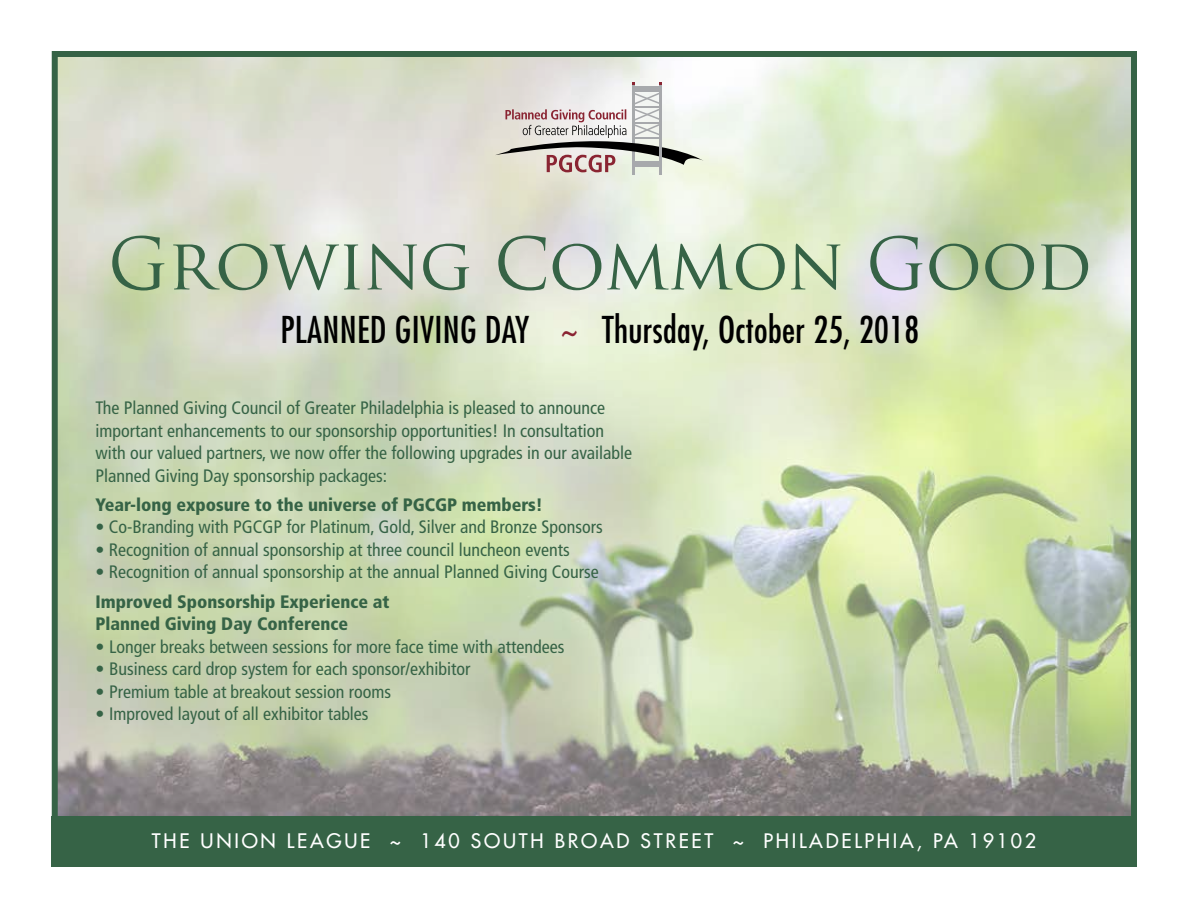
<style>
.page{position:relative;width:1188px;height:918px;background:#fff}
.page>*{position:absolute;margin:0;border:0;box-sizing:border-box;transform-origin:0 0}
.t1{font:70.05px "Trajan Pro";letter-spacing:-.015em;color:#366346}
.t2{font:condensed 36px "Futura";letter-spacing:.01em;color:#000}
.t3{font:19.5px "Futura";letter-spacing:.14em;color:#fff}
.t4{font:condensed 18px/22.5px "Frutiger";color:#366346}
.t5{font:900 condensed 18px/22.5px "Frutiger";color:#366346}
.s1{color:#8a2432}
</style>
<div class="page">
<img style="left:59px;top:58px;width:1071px;height:758px">
<div style="left:52px;top:51px;width:1085px;height:816px;border:6px solid #366346"></div>
<hr style="left:632px;top:84px;width:3px;height:91px;background:#a7a9ac">
<hr style="left:659px;top:84px;width:3px;height:91px;background:#a7a9ac">
<div style="left:633px;top:86px;width:28px;height:5px;background:#a7a9ac"></div>
<svg style="left:495px;top:92px;width:212px;height:80px"></svg>
<hr style="left:633px;top:137px;width:28px;height:2px;background:#a7a9ac">
<div style="left:52px;top:816px;width:1084px;height:50px;background:#366346"></div>
<h1 class="t1" style="left:108px;top:219px;width:986px">GROWING COMMON GOOD</h1>
<h2 class="t2" style="left:280px;top:307px;width:640px">PLANNED GIVING DAY <span class="s1">~</span> Thursday, October 25, 2018</h2>
<p class="t4" style="left:96px;top:397px;width:538px">The Planned Giving Council of Greater Philadelphia is pleased to announce important enhancements to our sponsorship opportunities! In consultation with our valued partners, we now offer the following upgrades in our available Planned Giving Day sponsorship packages:</p>
<p class="t5" style="left:96px;top:493px;width:449px">Year-long exposure to the universe of PGCGP members!</p>
<p class="t4" style="left:96px;top:516px;width:509px">• Co-Branding with PGCGP for Platinum, Gold, Silver and Bronze Sponsors</p>
<p class="t4" style="left:96px;top:538px;width:476px">• Recognition of annual sponsorship at three council luncheon events</p>
<p class="t4" style="left:96px;top:561px;width:505px">• Recognition of annual sponsorship at the annual Planned Giving Course</p>
<p class="t5" style="left:96px;top:590px;width:295px">Improved Sponsorship Experience at<br>Planned Giving Day Conference</p>
<p class="t4" style="left:96px;top:635px;width:470px">• Longer breaks between sessions for more face time with attendees</p>
<p class="t4" style="left:96px;top:658px;width:377px">• Business card drop system for each sponsor/exhibitor</p>
<p class="t4" style="left:96px;top:680px;width:297px">• Premium table at breakout session rooms</p>
<p class="t4" style="left:96px;top:703px;width:275px">• Improved layout of all exhibitor tables</p>
<p class="t3" style="left:152px;top:828px;width:886px">THE UNION LEAGUE ~ 140 SOUTH BROAD STREET ~ PHILADELPHIA, PA 19102</p>
</div>
